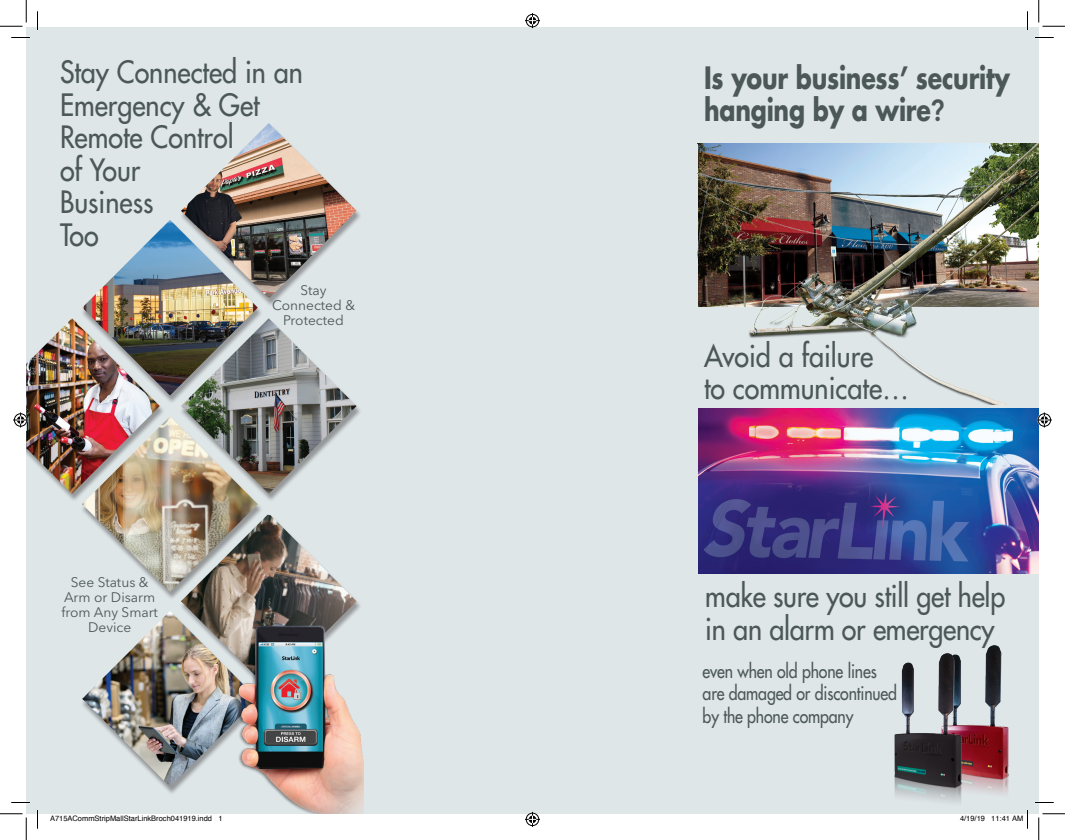
<style>
.page{position:relative;width:1065px;height:840px;background:#fff}
.page>*{position:absolute;margin:0;border:0;box-sizing:border-box;transform-origin:0 0}
.t1{font:500 30px/32.5px "Futura Std";color:#4c5858;scale:.9 1}
.t2{font:700 30px/32.5px "Futura Std";letter-spacing:-.01em;color:#4c5858;scale:.79 1}
.t3{font:500 18.75px/22.5px "Futura Std";letter-spacing:-.01em;color:#4c5858;scale:.85 1}
.t4{font:13.75px/15px "Avenir Next LT Pro";color:#4c5858;text-align:center}
.t5{font:7.5px "Helvetica";color:#000}
.s1{font-family:"Avenir";font-weight:800}
</style>
<div class="page">
<div style="left:26px;top:28px;width:1013px;height:786px;background:#dfe6e8"></div>
<img style="left:181px;top:318px;width:176px;height:176px">
<img style="left:181px;top:515px;width:176px;height:109px">
<div style="left:80px;top:221px;width:183px;height:183px;background:#231f20;opacity:.4"></div>
<img style="left:82px;top:220px;width:176px;height:175px">
<div style="left:80px;top:418px;width:183px;height:183px;background:#231f20;opacity:.4"></div>
<img style="left:82px;top:416px;width:176px;height:176px">
<div style="left:179px;top:125px;width:183px;height:182px;background:#231f20;opacity:.4"></div>
<img style="left:181px;top:123px;width:176px;height:176px">
<img style="left:963px;top:645px;width:46px;height:149px">
<img style="left:894px;top:653px;width:69px;height:150px">
<img style="left:699px;top:409px;width:340px;height:165px">
<img style="left:697px;top:144px;width:342px;height:261px">
<div style="left:80px;top:613px;width:183px;height:182px;background:#231f20;opacity:.4"></div>
<img style="left:82px;top:611px;width:176px;height:176px">
<img style="left:223px;top:624px;width:141px;height:190px">
<div style="left:26px;top:320px;width:139px;height:182px;background:#231f20;opacity:.4"></div>
<img style="left:26px;top:318px;width:134px;height:176px">
<svg style="left:11px;top:37px;width:19px;height:1px"></svg>
<svg style="left:1035px;top:37px;width:19px;height:1px"></svg>
<svg style="left:11px;top:802px;width:19px;height:1px"></svg>
<svg style="left:1035px;top:802px;width:19px;height:1px"></svg>
<svg style="left:37px;top:11px;width:1px;height:19px"></svg>
<svg style="left:37px;top:810px;width:1px;height:19px"></svg>
<svg style="left:1027px;top:11px;width:1px;height:19px"></svg>
<svg style="left:0;top:0;width:27px;height:27px"></svg>
<svg style="left:0;top:814px;width:27px;height:26px"></svg>
<svg style="left:1039px;top:0;width:26px;height:27px"></svg>
<svg style="left:1039px;top:814px;width:26px;height:26px"></svg>
<svg style="left:525px;top:13px;width:15px;height:15px"></svg>
<svg style="left:525px;top:812px;width:15px;height:15px"></svg>
<svg style="left:13px;top:412px;width:15px;height:16px"></svg>
<svg style="left:1037px;top:412px;width:15px;height:16px"></svg>
<svg style="left:1027px;top:810px;width:1px;height:19px"></svg>
<p class="t1" style="left:60px;top:56px;width:271px">Stay Connected in an<br>Emergency &amp; Get<br>Remote Control<br>of Your<br>Business<br>Too</p>
<p class="t4" style="left:61px;top:574px;width:98px">See Status &amp;<br>Arm or Disarm from Any Smart<br>Device</p>
<p class="t4" style="left:272px;top:283px;width:84px">Stay<br>Connected &amp;<br>Protected</p>
<p class="t2" style="left:704px;top:61px;width:389px">Is your business’ security hanging by a wire<span class="s1">?</span></p>
<p class="t1" style="left:704px;top:340px;width:229px">Avoid a failure<br>to communicate…</p>
<p class="t1" style="left:705px;top:580px;width:335px">make sure you still get help in an alarm or emergency</p>
<p class="t3" style="left:703px;top:660px;width:230px">even when old phone lines are damaged or discontinued by the phone company</p>
<p class="t5" style="left:50px;top:813px;width:174px">A715ACommStripMallStarLinkBroch041919.indd 1</p>
<p class="t5" style="left:960px;top:813px;width:65px">4/19/19 11:41 AM</p>
</div>
